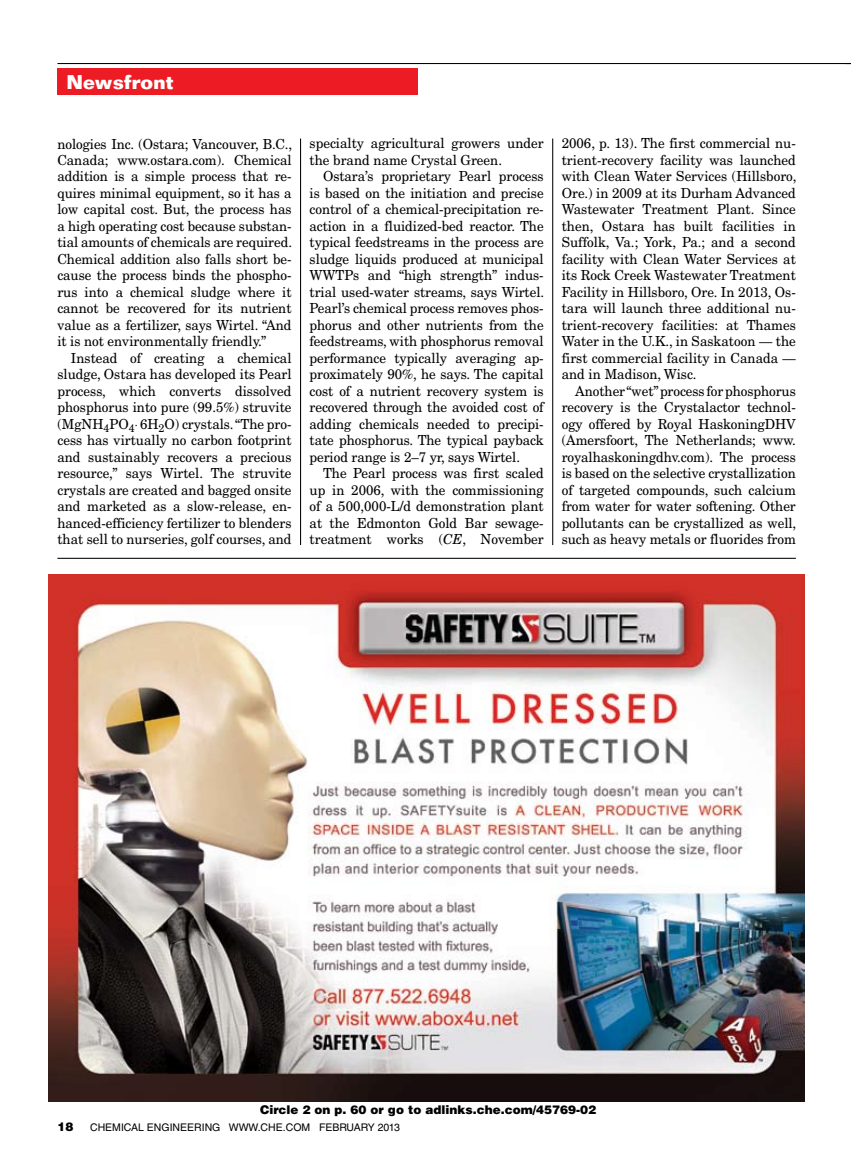
<style>
.page{position:relative;width:851px;height:1161px;background:#fff}
.page>*{position:absolute;margin:0;border:0;box-sizing:border-box;transform-origin:0 0}
.t1{font:700 19.5px "Folio Std";color:#fff}
.t2{font:13.8px/16.5px "New Century Schlbk LT Std";color:#000;text-align:justify;scale:.96 1}
.t3{font:900 12px "Helvetica LT Std";color:#000}
.t4{font:10.5px "Helvetica LT Std";color:#000}
.s1{font-style:italic}
</style>
<div class="page">
<hr style="left:57px;top:63px;width:793px;height:1px;background:#000">
<div style="left:57px;top:68px;width:360px;height:27px;background:#ed1c24"></div>
<hr style="left:300px;top:139px;width:1px;height:406px;background:#000">
<hr style="left:552px;top:139px;width:1px;height:406px;background:#000">
<hr style="left:57px;top:558px;width:738px;height:1px;background:#000">
<img style="left:48px;top:575px;width:756px;height:527px">
<h1 class="t1" style="left:66px;top:70px;width:108px">Newsfront</h1>
<p class="t2" style="left:57px;top:135px;width:246px">nologies Inc. (Ostara; Vancouver, B.C., Canada; www.ostara.com). Chemical addition is a simple process that re&shy;quires minimal equipment, so it has a low capital cost. But, the process has a high operating cost because substan&shy;tial amounts of chemicals are required.<br>Chemical addition also falls short be&shy;cause the process binds the phospho&shy;rus into a chemical sludge where it cannot be recovered for its nutrient value as a fertilizer, says Wirtel. “And it is not environmentally friendly.”</p>
<p class="t2" style="left:57px;top:350px;width:245px;text-indent:14px">Instead of creating a chemical sludge, Ostara has developed its Pearl process, which converts dissolved phosphorus into pure (99.5%) struvite (MgNH<sub>4</sub>PO<sub>4</sub><sup>.</sup> 6H<sub>2</sub>O) crystals. “The pro&shy;cess has virtually no carbon footprint and sustainably recovers a precious resource,” says Wirtel. The struvite crystals are created and bagged onsite and marketed as a slow-release, en&shy;hanced-efficiency fertilizer to blenders that sell to nurseries, golf courses, and</p>
<p class="t2" style="left:309px;top:135px;width:245px">specialty agricultural growers under the brand name Crystal Green.</p>
<p class="t2" style="left:309px;top:168px;width:246px;text-indent:14px">Ostara’s proprietary Pearl process is based on the initiation and precise control of a chemical-precipitation re&shy;action in a fluidized-bed reactor. The typical feedstreams in the process are sludge liquids produced at municipal WWTPs and “high strength” indus&shy;trial used-water streams, says Wirtel.<br>Pearl’s chemical process removes phos&shy;phorus and other nutrients from the feedstreams, with phosphorus removal performance typically averaging ap&shy;proximately 90%, he says. The capital cost of a nutrient recovery system is recovered through the avoided cost of adding chemicals needed to precipi&shy;tate phosphorus. The typical payback period range is 2–7 yr, says Wirtel.</p>
<p class="t2" style="left:309px;top:465px;width:245px;text-indent:14px">The Pearl process was first scaled up in 2006, with the commissioning of a 500,000-L/d demonstration plant at the Edmonton Gold Bar sewage&shy;treatment works (<span class="s1">CE</span>, November</p>
<p class="t2" style="left:561px;top:135px;width:246px">2006, p. 13). The first commercial nu&shy;trient-recovery facility was launched with Clean Water Services (Hillsboro, Ore.) in 2009 at its Durham Advanced Wastewater Treatment Plant. Since then, Ostara has built facilities in Suffolk, Va.; York, Pa.; and a second facility with Clean Water Services at its Rock Creek Wastewater Treatment Facility in Hillsboro, Ore. In 2013, Os&shy;tara will launch three additional nu&shy;trient-recovery facilities: at Thames Water in the U.K., in Saskatoon — the first commercial facility in Canada — and in Madison, Wisc.</p>
<p class="t2" style="left:561px;top:383px;width:246px;text-indent:14px">Another “wet” process for phosphorus recovery is the Crystalactor technol&shy;ogy offered by Royal HaskoningDHV (Amersfoort, The Netherlands; www. royalhaskoningdhv.com). The process is based on the selective crystallization of targeted compounds, such calcium from water for water softening. Other pollutants can be crystallized as well, such as heavy metals or fluorides from</p>
<p class="t3" style="left:260px;top:1102px;width:337px">Circle 2 on p. 60 or go to adlinks.che.com/45769-02</p>
<p class="t3" style="left:57px;top:1119px;width:18px">18</p>
<p class="t4" style="left:90px;top:1121px;width:311px">CHEMICAL ENGINEERING WWW.CHE.COM FEBRUARY 2013</p>
</div>
